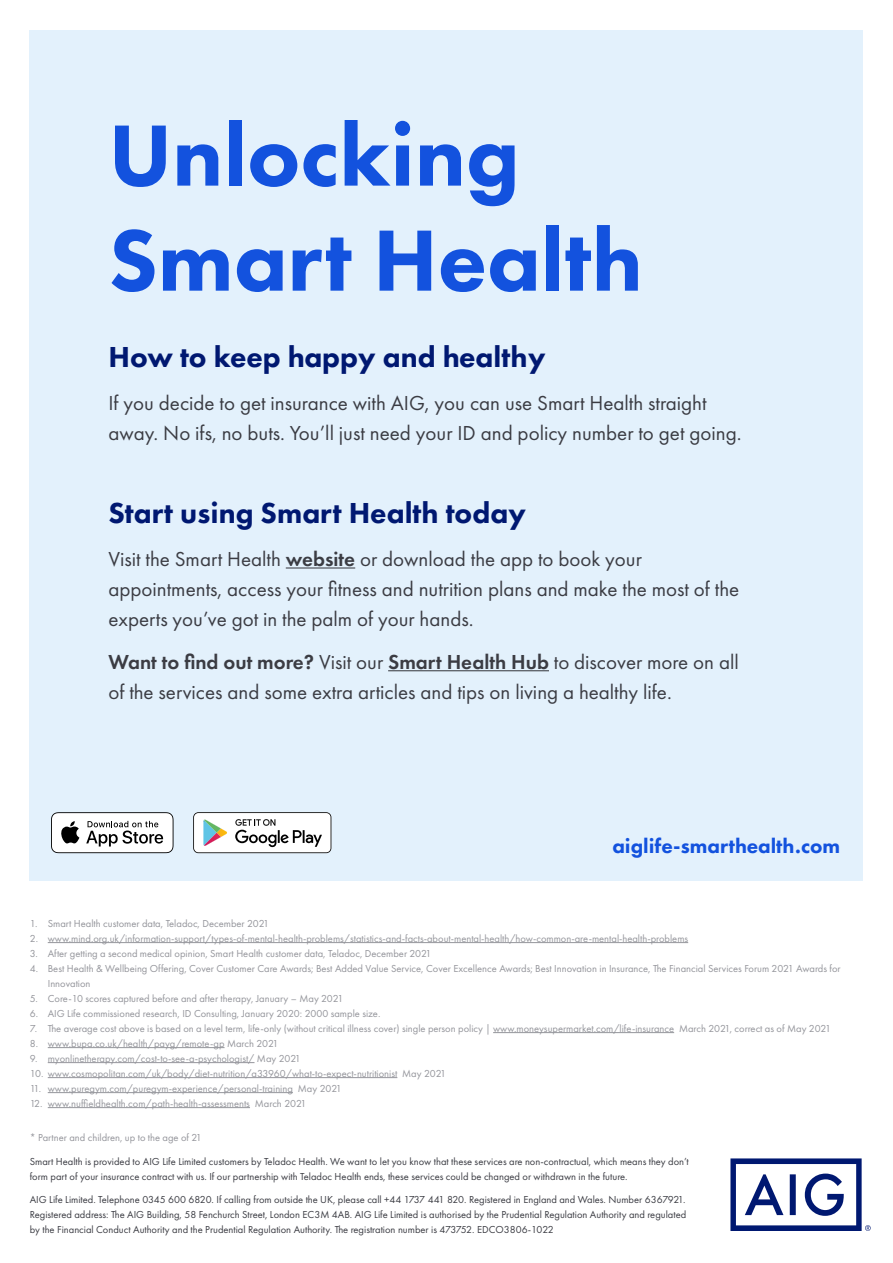
<style>
.page{position:relative;width:893px;height:1263px;background:#fff}
.page>*{position:absolute;margin:0;border:0;box-sizing:border-box;transform-origin:0 0}
.t1{font:800 90px/105px "Futura PT";color:#1352de}
.t2{font:800 30px "Futura PT";color:#001871}
.t3{font:21px/30px "Futura PT";color:#3b3c43}
.t4{font:800 21px "Futura PT";color:#1352de}
.t5{font:10.5px/15px "Futura PT";color:#94959b}
.t6{font:10.5px/15px "Futura PT";color:#3b3c43}
.s1{font-weight:600}
</style>
<div class="page">
<div style="left:30px;top:30px;width:833px;height:850px;background:#e3f1fc"></div>
<hr style="left:286px;top:567px;width:69px;height:1px;background:#3b3c43">
<hr style="left:388px;top:670px;width:161px;height:1px;background:#3b3c43">
<svg style="left:730px;top:1158px;width:141px;height:73px"></svg>
<svg style="left:193px;top:812px;width:138px;height:41px;background:#d5d6d5"></svg>
<svg style="left:51px;top:812px;width:123px;height:41px;background:#cbcbcb"></svg>
<hr style="left:48px;top:942px;width:640px;height:1px;background:#94959b">
<hr style="left:493px;top:1032px;width:181px;height:1px;background:#94959b">
<hr style="left:48px;top:1047px;width:177px;height:1px;background:#94959b">
<hr style="left:48px;top:1062px;width:206px;height:1px;background:#94959b">
<hr style="left:48px;top:1077px;width:349px;height:1px;background:#94959b">
<hr style="left:48px;top:1092px;width:245px;height:1px;background:#94959b">
<hr style="left:48px;top:1107px;width:202px;height:1px;background:#94959b">
<h1 class="t1" style="left:108px;top:102px;width:536px">Unlocking<br>Smart Health</h1>
<h2 class="t2" style="left:108px;top:339px;width:439px">How to keep happy and healthy</h2>
<h3 class="t3" style="left:108px;top:388px;width:635px">If you decide to get insurance with AIG, you can use Smart Health straight away. No ifs, no buts. You’ll just need your ID and policy number to get going.</h3>
<h2 class="t2" style="left:108px;top:494px;width:419px">Start using Smart Health today</h2>
<h3 class="t3" style="left:108px;top:544px;width:632px">Visit the Smart Health <span class="s1">website</span> or download the app to book your appointments, access your fitness and nutrition plans and make the most of the experts you’ve got in the palm of your hands.</h3>
<h3 class="t3" style="left:108px;top:647px;width:632px"><span class="s1">Want to find out more?</span> Visit our <span class="s1">Smart Health Hub</span> to discover more on all of the services and some extra articles and tips on living a healthy life.</h3>
<h3 class="t4" style="left:612px;top:833px;width:229px">aiglife-smarthealth.com</h3>
<p class="t5" style="left:30px;top:915px;width:241px">1. Smart Health customer data, Teladoc, December 2021</p>
<p class="t5" style="left:30px;top:930px;width:660px">2. www.mind.org.uk/information-support/types-of-mental-health-problems/statistics-and-facts-about-mental-health/how-common-are-mental-health-problems</p>
<p class="t5" style="left:30px;top:945px;width:403px">3. After getting a second medical opinion, Smart Health customer data, Teladoc, December 2021</p>
<p class="t5" style="left:48px;top:960px;width:794px;text-indent:-18px">4. Best Health &amp; Wellbeing Offering, Cover Customer Care Awards; Best Added Value Service, Cover Excellence Awards; Best Innovation in Insurance, The Financial Services Forum 2021 Awards for<br>Innovation</p>
<p class="t5" style="left:30px;top:990px;width:315px">5. Core-10 scores captured before and after therapy, January – May 2021</p>
<p class="t5" style="left:30px;top:1005px;width:352px">6. AIG Life commissioned research, ID Consulting, January 2020: 2000 sample size.</p>
<p class="t5" style="left:30px;top:1020px;width:803px">7. The average cost above is based on a level term, life-only (without critical illness cover) single person policy | www.moneysupermarket.com/life-insurance March 2021, correct as of May 2021</p>
<p class="t5" style="left:30px;top:1035px;width:250px">8. www.bupa.co.uk/health/payg/remote-gp March 2021</p>
<p class="t5" style="left:30px;top:1050px;width:273px">9. myonlinetherapy.com/cost-to-see-a-psychologist/ May 2021</p>
<p class="t5" style="left:30px;top:1065px;width:418px">10. www.cosmopolitan.com/uk/body/diet-nutrition/a33960/what-to-expect-nutritionist May 2021</p>
<p class="t5" style="left:30px;top:1080px;width:313px">11. www.puregym.com/puregym-experience/personal-training May 2021</p>
<p class="t5" style="left:30px;top:1095px;width:278px">12. www.nuffieldhealth.com/path-health-assessments March 2021</p>
<p class="t5" style="left:30px;top:1130px;width:174px">* Partner and children, up to the age of 21</p>
<p class="t6" style="left:30px;top:1154px;width:660px">Smart Health is provided to AIG Life Limited customers by Teladoc Health. We want to let you know that these services are non-contractual, which means they don’t form part of your insurance contract with us. If our partnership with Teladoc Health ends, these services could be changed or withdrawn in the future.</p>
<p class="t6" style="left:30px;top:1192px;width:658px;text-align:justify">AIG Life Limited. Telephone 0345 600 6820. If calling from outside the UK, please call +44 1737 441 820. Registered in England and Wales. Number 6367921.<br>Registered address: The AIG Building, 58 Fenchurch Street, London EC3M 4AB. AIG Life Limited is authorised by the Prudential Regulation Authority and regulated by the Financial Conduct Authority and the Prudential Regulation Authority. The registration number is 473752. EDCO3806-1022</p>
</div>
